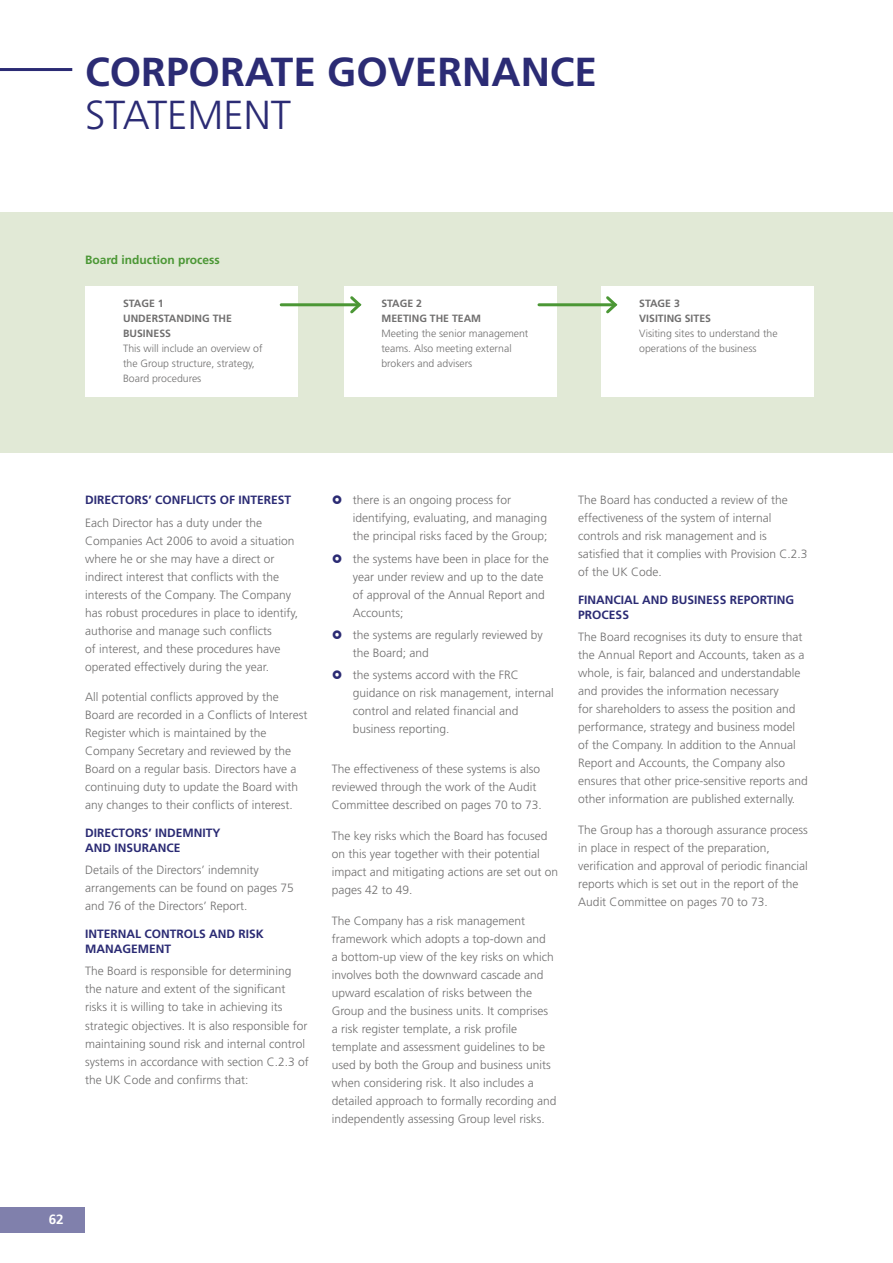
<style>
.page{position:relative;width:893px;height:1263px;background:#fff}
.page>*{position:absolute;margin:0;border:0;box-sizing:border-box;transform-origin:0 0}
.t1{font:700 40.5px "Frutiger LT Std";color:#2b2b74}
.t2{font:300 40.5px "Frutiger LT Std";color:#2b2b74}
.t3{font:700 13.5px "Frutiger LT Std";color:#fff}
.t4{font:300 12px/18px "Frutiger LT Std";color:#706f6f}
.t5{font:700 12px/15px "Frutiger LT Std";color:#2b2b74}
.t6{font:700 12px "Frutiger LT Std";color:#4b9735}
.t7{font:300 10.5px/15px "Frutiger LT Std";color:#706f6f}
.t8{font:700 10.5px/15px "Frutiger LT Std";color:#706f6f}
</style>
<div class="page">
<div style="left:0;top:213px;width:893px;height:240px;background:#e1e9d6"></div>
<div style="left:85px;top:286px;width:213px;height:111px;background:#fff"></div>
<div style="left:344px;top:286px;width:213px;height:111px;background:#fff"></div>
<div style="left:601px;top:286px;width:212px;height:111px;background:#fff"></div>
<hr style="left:281px;top:303px;width:78px;height:3px;background:#4b9735">
<svg style="left:347px;top:296px;width:15px;height:18px"></svg>
<hr style="left:539px;top:303px;width:76px;height:3px;background:#4b9735">
<svg style="left:603px;top:296px;width:15px;height:18px"></svg>
<hr style="left:0;top:68px;width:72px;height:3px;background:#2b2b74">
<div style="left:0;top:1208px;width:85px;height:25px;background:#8080ac"></div>
<h1 class="t1" style="left:85px;top:48px;width:514px">CORPORATE GOVERNANCE</h1>
<h1 class="t2" style="left:85px;top:92px;width:208px">STATEMENT</h1>
<p class="t6" style="left:85px;top:253px;width:136px">Board induction process</p>
<p class="t8" style="left:123px;top:295px;width:110px">STAGE 1<br>UNDERSTANDING THE<br>BUSINESS</p>
<p class="t7" style="left:123px;top:341px;width:141px">This will include an overview of the Group structure, strategy,<br>Board procedures</p>
<p class="t8" style="left:381px;top:295px;width:101px">STAGE 2<br>MEETING THE TEAM</p>
<p class="t7" style="left:381px;top:326px;width:149px">Meeting the senior management teams. Also meeting external brokers and advisers</p>
<p class="t8" style="left:639px;top:295px;width:73px">STAGE 3<br>VISITING SITES</p>
<p class="t7" style="left:639px;top:326px;width:140px">Visiting sites to understand the operations of the business</p>
<p class="t5" style="left:85px;top:493px;width:208px">DIRECTORS’ CONFLICTS OF INTEREST</p>
<p class="t4" style="left:85px;top:514px;width:214px">Each Director has a duty under the Companies Act 2006 to avoid a situation where he or she may have a direct or indirect interest that conflicts with the interests of the Company. The Company has robust procedures in place to identify, authorise and manage such conflicts<br>of interest, and these procedures have operated effectively during the year.</p>
<p class="t4" style="left:85px;top:688px;width:224px">All potential conflicts approved by the Board are recorded in a Conflicts of Interest Register which is maintained by the Company Secretary and reviewed by the Board on a regular basis. Directors have a continuing duty to update the Board with any changes to their conflicts of interest.</p>
<p class="t5" style="left:85px;top:826px;width:137px">DIRECTORS’ INDEMNITY<br>AND INSURANCE</p>
<p class="t4" style="left:85px;top:861px;width:210px">Details of the Directors’ indemnity arrangements can be found on pages 75 and 76 of the Directors’ Report.</p>
<p class="t5" style="left:85px;top:927px;width:180px">INTERNAL CONTROLS AND RISK<br>MANAGEMENT</p>
<p class="t4" style="left:85px;top:962px;width:225px">The Board is responsible for determining the nature and extent of the significant risks it is willing to take in achieving its strategic objectives. It is also responsible for maintaining sound risk and internal control systems in accordance with section C.2.3 of the UK Code and confirms that:</p>
<p class="t4" style="left:353px;top:491px;width:196px">there is an ongoing process for identifying, evaluating, and managing the principal risks faced by the Group;</p>
<p class="t4" style="left:353px;top:550px;width:198px">the systems have been in place for the year under review and up to the date of approval of the Annual Report and<br>Accounts;</p>
<p class="t4" style="left:353px;top:626px;width:192px">the systems are regularly reviewed by the Board; and</p>
<p class="t4" style="left:353px;top:666px;width:202px">the systems accord with the FRC guidance on risk management, internal control and related financial and business reporting.</p>
<p class="t4" style="left:332px;top:760px;width:212px">The effectiveness of these systems is also reviewed through the work of the Audit<br>Committee described on pages 70 to 73.</p>
<p class="t4" style="left:332px;top:827px;width:228px">The key risks which the Board has focused on this year together with their potential impact and mitigating actions are set out on pages 42 to 49.</p>
<p class="t4" style="left:332px;top:912px;width:226px">The Company has a risk management framework which adopts a top-down and<br>a bottom-up view of the key risks on which involves both the downward cascade and upward escalation of risks between the Group and the business units. It comprises a risk register template, a risk profile template and assessment guidelines to be used by both the Group and business units when considering risk. It also includes a detailed approach to formally recording and independently assessing Group level risks.</p>
<p class="t4" style="left:578px;top:491px;width:231px">The Board has conducted a review of the effectiveness of the system of internal controls and risk management and is satisfied that it complies with Provision C.2.3 of the UK Code.</p>
<p class="t5" style="left:578px;top:592px;width:217px">FINANCIAL AND BUSINESS REPORTING<br>PROCESS</p>
<p class="t4" style="left:578px;top:628px;width:231px">The Board recognises its duty to ensure that the Annual Report and Accounts, taken as a whole, is fair, balanced and understandable and provides the information necessary<br>for shareholders to assess the position and performance, strategy and business model of the Company. In addition to the Annual Report and Accounts, the Company also ensures that other price-sensitive reports and other information are published externally.</p>
<p class="t4" style="left:578px;top:821px;width:231px">The Group has a thorough assurance process in place in respect of the preparation, verification and approval of periodic financial reports which is set out in the report of the Audit Committee on pages 70 to 73.</p>
<p class="t3" style="left:49px;top:1211px;width:17px">62</p>
</div>
